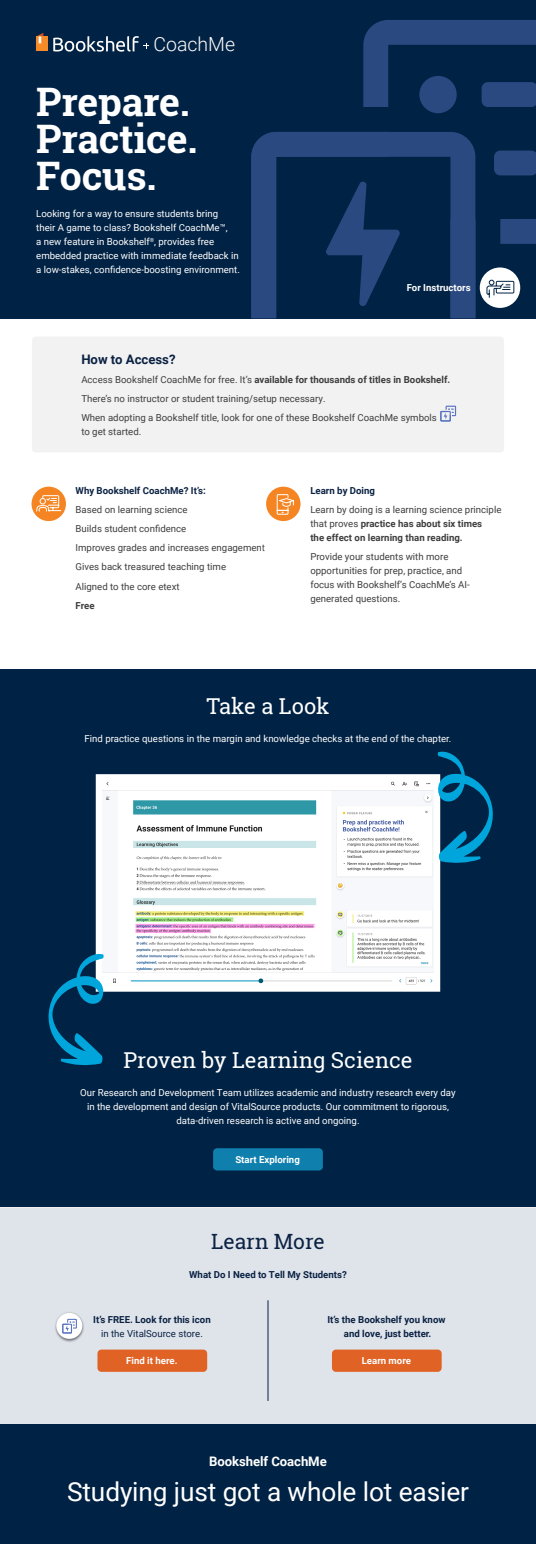
<style>
.page{position:relative;width:536px;height:1544px;background:#fff}
.page>*{position:absolute;margin:0;border:0;box-sizing:border-box;transform-origin:0 0}
.t1{font:700 39.29px/37.4px "Roboto Slab";letter-spacing:-.005em;color:#fff}
.t2{font:26.25px "Roboto";letter-spacing:-.005em;color:#fff}
.t3{font:21.88px "Roboto Slab";color:#fff}
.t4{font:21px "Roboto Slab";color:#0b2243}
.t5{font:300 19.43px "Roboto";color:#fffcfc}
.t6{font:700 13.12px "Roboto";letter-spacing:-.005em;color:#fff}
.t7{font:700 13.12px "Roboto";color:#0b2243}
.t8{font:9.62px/14px "Roboto";color:#fff}
.t9{font:9.62px/14px "Roboto";color:#3e3e3f}
.t10{font:700 9.62px/14px "Roboto";color:#3e3e3f}
.t11{font:700 9.62px/14px "Roboto";color:#0b2243;text-align:center}
.t12{font:700 9.62px "Roboto";color:#fff}
.s1{font-weight:400}
</style>
<div class="page">
<div style="left:0;top:669px;width:536px;height:659px;background:#024"></div>
<div style="left:0;top:0;width:536px;height:318px;background:#024"></div>
<div style="left:36px;top:36px;width:11px;height:15px;background:#f58a26"></div>
<svg style="left:37px;top:33px;width:6px;height:11px"></svg>
<svg style="left:53px;top:36px;width:96px;height:16px"></svg>
<img style="left:103px;top:781px;width:330px;height:203px">
<div style="left:96px;top:774px;width:344px;height:217px;border:6px solid #fff"></div>
<svg style="left:48px;top:952px;width:56px;height:114px"></svg>
<svg style="left:276px;top:20px;width:260px;height:298px"></svg>
<svg style="left:251px;top:132px;width:224px;height:186px"></svg>
<svg style="left:437px;top:751px;width:56px;height:112px"></svg>
<div style="left:32px;top:336px;width:472px;height:116px;background:#f2f2f2;border-radius:4px"></div>
<svg style="left:440px;top:406px;width:16px;height:15px"></svg>
<div style="left:32px;top:487px;width:34px;height:34px;background:#f58523;border-radius:50%"></div>
<svg style="left:36px;top:495px;width:26px;height:17px"></svg>
<div style="left:266px;top:487px;width:34px;height:34px;background:#f58523;border-radius:50%"></div>
<svg style="left:276px;top:494px;width:18px;height:21px"></svg>
<div style="left:479px;top:267px;width:41px;height:41px;background:#fff;border-radius:50%"></div>
<div style="left:213px;top:1148px;width:110px;height:22px;background:#0f7fae;border-radius:4px"></div>
<svg style="left:486px;top:279px;width:28px;height:19px"></svg>
<div style="left:0;top:1207px;width:536px;height:217px;background:#dfe4eb"></div>
<hr style="left:267px;top:1300px;width:1px;height:100px;background:#0b2243">
<div style="left:0;top:1424px;width:536px;height:120px;background:#024"></div>
<img style="left:54px;top:1311px;width:30px;height:31px">
<div style="left:56px;top:1312px;width:26px;height:26px;background:#fff;border-radius:13px"></div>
<svg style="left:62px;top:1318px;width:15px;height:15px"></svg>
<div style="left:97px;top:1349px;width:110px;height:22px;background:#e06225;border-radius:4px"></div>
<div style="left:332px;top:1349px;width:109px;height:22px;background:#e06225;border-radius:4px"></div>
<h3 class="t5" style="left:153px;top:31px;width:83px">CoachMe</h3>
<p class="t1" style="left:36px;top:82px;width:163px">Prepare.<br>Practice.<br>Focus.</p>
<p class="t8" style="left:36px;top:206px;width:205px">Looking for a way to ensure students bring<br>their A game to class? Bookshelf CoachMe™,<br>a new feature in Bookshelf<sup>®</sup>, provides free embedded practice with immediate feedback in a low-stakes, confidence-boosting environment.</p>
<p class="t12" style="left:406px;top:281px;width:65px">For Instructors</p>
<p class="t7" style="left:81px;top:350px;width:96px">How to Access?</p>
<p class="t10" style="left:81px;top:372px;width:370px"><span class="s1">Access Bookshelf CoachMe for free. It’s</span> available for thousands of titles in Bookshelf.</p>
<p class="t9" style="left:81px;top:391px;width:245px">There’s no instructor or student training/setup necessary.</p>
<p class="t9" style="left:81px;top:410px;width:357px">When adopting a Bookshelf title, look for one of these Bookshelf CoachMe symbols to get started.</p>
<p class="t11" style="left:76px;top:483px;width:132px">Why Bookshelf CoachMe? It’s:</p>
<p class="t9" style="left:76px;top:502px;width:113px">Based on learning science</p>
<p class="t9" style="left:76px;top:521px;width:112px">Builds student confidence</p>
<p class="t9" style="left:76px;top:540px;width:191px">Improves grades and increases engagement</p>
<p class="t9" style="left:76px;top:559px;width:152px">Gives back treasured teaching time</p>
<p class="t9" style="left:76px;top:579px;width:105px">Aligned to the core etext</p>
<p class="t10" style="left:76px;top:598px;width:21px">Free</p>
<p class="t11" style="left:310px;top:483px;width:66px">Learn by Doing</p>
<p class="t10" style="left:310px;top:502px;width:192px"><span class="s1">Learn by doing is a learning science principle that proves</span> practice has about six times<br>the effect on learning than reading.</p>
<p class="t9" style="left:310px;top:549px;width:161px">Provide your students with more opportunities for prep, practice, and focus with Bookshelf’s CoachMe’s AI&shy;generated questions.</p>
<p class="t3" style="left:206px;top:691px;width:124px">Take a Look</p>
<p class="t8" style="left:85px;top:731px;width:368px">Find practice questions in the margin and knowledge checks at the end of the chapter.</p>
<p class="t3" style="left:123px;top:1044px;width:290px">Proven by Learning Science</p>
<p class="t8" style="left:80px;top:1085px;width:377px;text-align:center">Our Research and Development Team utilizes academic and industry research every day in the development and design of VitalSource products. Our commitment to rigorous, data-driven research is active and ongoing.</p>
<p class="t12" style="left:235px;top:1153px;width:66px">Start Exploring</p>
<p class="t4" style="left:211px;top:1227px;width:115px">Learn More</p>
<p class="t11" style="left:189px;top:1266px;width:159px">What Do I Need to Tell My Students?</p>
<p class="t11" style="left:93px;top:1312px;width:119px">It’s FREE. Look for this icon <span class="s1">in the VitalSource store.</span></p>
<p class="t12" style="left:126px;top:1354px;width:53px">Find it here.</p>
<p class="t11" style="left:327px;top:1312px;width:120px">It’s the Bookshelf you know and love, just better.</p>
<p class="t12" style="left:361px;top:1354px;width:51px">Learn more</p>
<p class="t6" style="left:209px;top:1451px;width:119px">Bookshelf CoachMe</p>
<p class="t2" style="left:67px;top:1473px;width:403px">Studying just got a whole lot easier</p>
</div>
